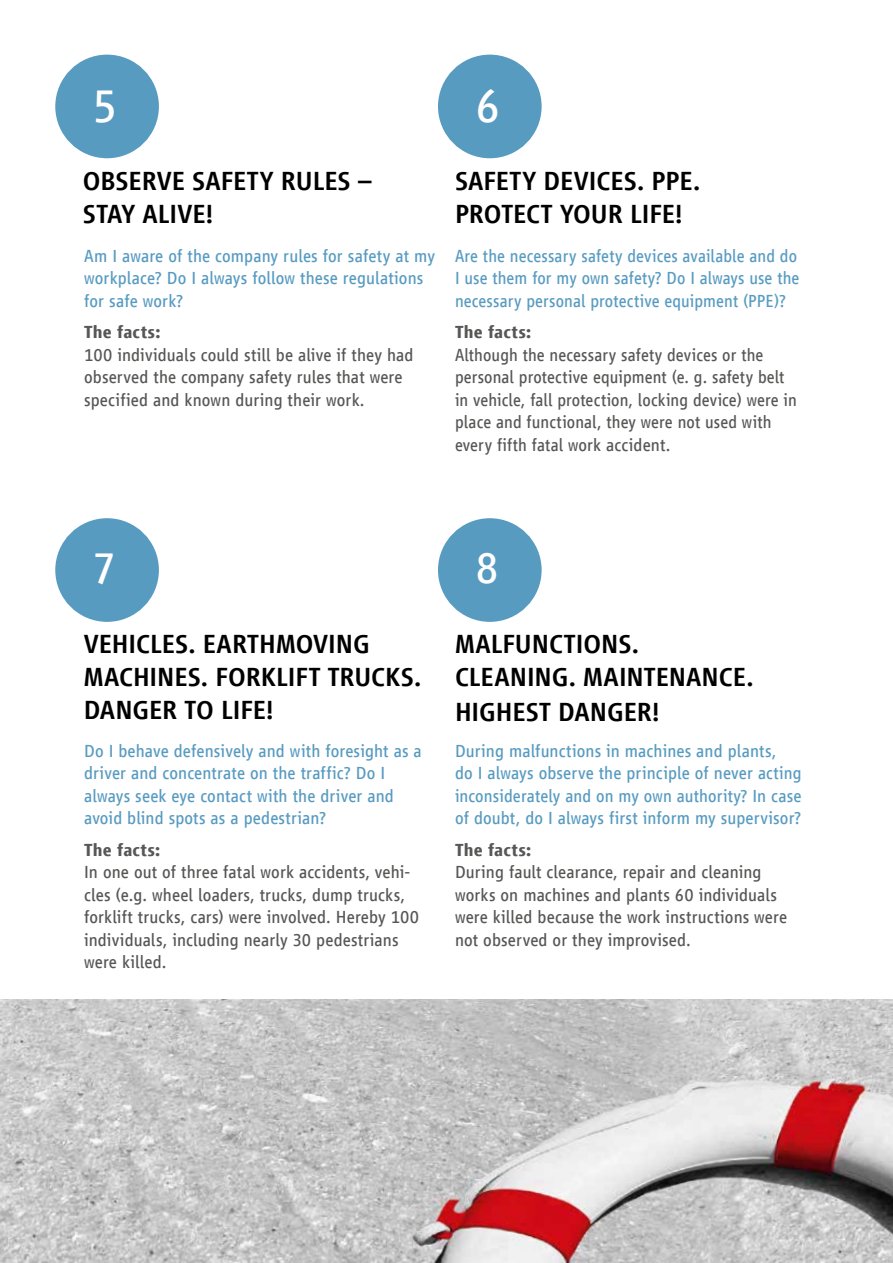
<style>
.page{position:relative;width:893px;height:1263px;background:#fff}
.page>*{position:absolute;margin:0;border:0;box-sizing:border-box;transform-origin:0 0}
.t1{font:48px "Vialog LT Com";color:#fff}
.t2{font:45px "Vialog LT Com";color:#fff}
.t3{font:500 27px/33px "Vialog LT Com";letter-spacing:-.005em;color:#000}
.t4{font:18px/22.5px "Vialog LT Com";letter-spacing:.005em;color:#575756}
.t5{font:18px/22.5px "Vialog LT Com";letter-spacing:.005em;color:#589bc1}
.t6{font:700 18px "Vialog LT Com";letter-spacing:.01em;color:#575756}
</style>
<div class="page">
<img style="left:0;top:999px;width:893px;height:264px">
<div style="left:67px;top:66px;width:81px;height:81px;background:#589bc1;border-radius:50%"></div>
<div style="left:55px;top:55px;width:104px;height:103px;border:22px solid #589bc1;border-radius:50%"></div>
<div style="left:449px;top:66px;width:81px;height:81px;background:#589bc1;border-radius:50%"></div>
<div style="left:438px;top:55px;width:104px;height:103px;border:22px solid #589bc1;border-radius:50%"></div>
<div style="left:67px;top:529px;width:81px;height:82px;background:#589bc1;border-radius:50%"></div>
<div style="left:55px;top:518px;width:104px;height:104px;border:22px solid #589bc1;border-radius:50%"></div>
<div style="left:449px;top:529px;width:81px;height:82px;background:#589bc1;border-radius:50%"></div>
<div style="left:438px;top:518px;width:104px;height:104px;border:22px solid #589bc1;border-radius:50%"></div>
<h1 class="t1" style="left:93px;top:79px;width:26px">5</h1>
<h1 class="t1" style="left:475px;top:79px;width:26px">6</h1>
<h3 class="t3" style="left:83px;top:164px;width:290px">OBSERVE SAFETY RULES –<br>STAY ALIVE!</h3>
<p class="t5" style="left:84px;top:245px;width:352px">Am I aware of the company rules for safety at my workplace? Do I always follow these regulations for safe work?</p>
<p class="t6" style="left:84px;top:322px;width:78px">The facts:</p>
<p class="t4" style="left:84px;top:344px;width:331px">100 individuals could still be alive if they had observed the company safety rules that were specified and known during their work.</p>
<h3 class="t3" style="left:455px;top:164px;width:247px">SAFETY DEVICES. PPE.<br>PROTECT YOUR LIFE!</h3>
<p class="t5" style="left:455px;top:245px;width:346px">Are the necessary safety devices available and do<br>I use them for my own safety? Do I always use the necessary personal protective equipment (PPE)?</p>
<p class="t6" style="left:455px;top:322px;width:78px">The facts:</p>
<p class="t4" style="left:455px;top:344px;width:343px">Although the necessary safety devices or the personal protective equipment (e. g. safety belt in vehicle, fall protection, locking device) were in place and functional, they were not used with every fifth fatal work accident.</p>
<h2 class="t2" style="left:93px;top:543px;width:25px">7</h2>
<h2 class="t2" style="left:475px;top:543px;width:25px">8</h2>
<h3 class="t3" style="left:84px;top:628px;width:339px">VEHICLES. EARTHMOVING<br>MACHINES. FORKLIFT TRUCKS.<br>DANGER TO LIFE!</h3>
<p class="t5" style="left:84px;top:740px;width:339px">Do I behave defensively and with foresight as a driver and concentrate on the traffic? Do I always seek eye contact with the driver and avoid blind spots as a pedestrian?</p>
<p class="t6" style="left:84px;top:840px;width:78px">The facts:</p>
<p class="t4" style="left:84px;top:861px;width:336px">In one out of three fatal work accidents, vehi&shy;cles (e.g. wheel loaders, trucks, dump trucks, forklift trucks, cars) were involved. Hereby 100 individuals, including nearly 30 pedestrians were killed.</p>
<h3 class="t3" style="left:455px;top:628px;width:300px;line-height:33.8px">MALFUNCTIONS.<br>CLEANING. MAINTENANCE.<br>HIGHEST DANGER!</h3>
<p class="t5" style="left:455px;top:740px;width:348px">During malfunctions in machines and plants,<br>do I always observe the principle of never acting inconsiderately and on my own authority? In case of doubt, do I always first inform my supervisor?</p>
<p class="t6" style="left:455px;top:840px;width:78px">The facts:</p>
<p class="t4" style="left:455px;top:861px;width:334px">During fault clearance, repair and cleaning works on machines and plants 60 individuals were killed because the work instructions were not observed or they improvised.</p>
</div>
